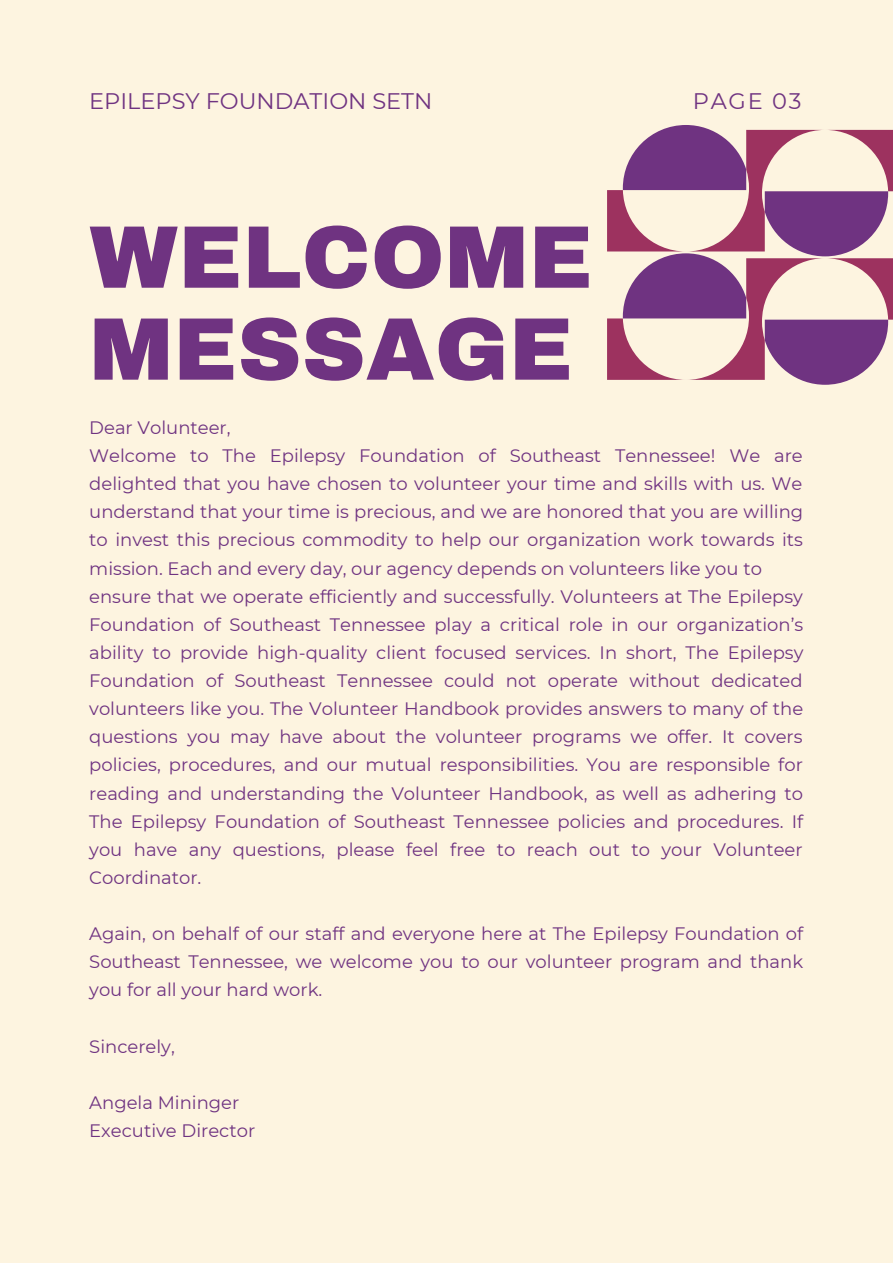
<style>
.page{position:relative;width:893px;height:1264px;background:#fff}
.page>*{position:absolute;margin:0;border:0;box-sizing:border-box;transform-origin:0 0}
.t1{font:900 88.8px/91.9px "Archivo";color:#6f3381}
.t2{font:22.5px "Montserrat";color:#6f3381}
.t3{font:18px/28px "Montserrat";color:#6f3381}
</style>
<div class="page">
<div style="left:0;top:0;width:892px;height:1262px;background:#fdf4e0"></div>
<svg style="left:607px;top:125px;width:285px;height:260px"></svg>
<p class="t2" style="left:89px;top:87px;width:345px">EPILEPSY FOUNDATION SETN</p>
<p class="t2" style="left:692px;top:87px;width:110px">PAGE 03</p>
<h1 class="t1" style="left:89px;top:212px;width:505px">WELCOME<br>MESSAGE</h1>
<p class="t3" style="left:89px;top:413px;width:715px">Dear Volunteer,<br>Welcome to The Epilepsy Foundation of Southeast Tennessee! We are delighted that you have chosen to volunteer your time and skills with us. We understand that your time is precious, and we are honored that you are willing to invest this precious commodity to help our organization work towards its mission. Each and every day, our agency depends on volunteers like you to ensure that we operate efficiently and successfully. Volunteers at The Epilepsy Foundation of Southeast Tennessee play a critical role in our organization’s ability to provide high-quality client focused services. In short, The Epilepsy Foundation of Southeast Tennessee could not operate without dedicated volunteers like you. The Volunteer Handbook provides answers to many of the questions you may have about the volunteer programs we offer. It covers policies, procedures, and our mutual responsibilities. You are responsible for reading and understanding the Volunteer Handbook, as well as adhering to The Epilepsy Foundation of Southeast Tennessee policies and procedures. If you have any questions, please feel free to reach out to your Volunteer Coordinator.</p>
<p class="t3" style="left:89px;top:919px;width:715px;text-align:justify">Again, on behalf of our staff and everyone here at The Epilepsy Foundation of Southeast Tennessee, we welcome you to our volunteer program and thank you for all your hard work.</p>
<p class="t3" style="left:89px;top:1032px;width:87px">Sincerely,</p>
<p class="t3" style="left:89px;top:1088px;width:167px">Angela Mininger<br>Executive Director</p>
</div>
